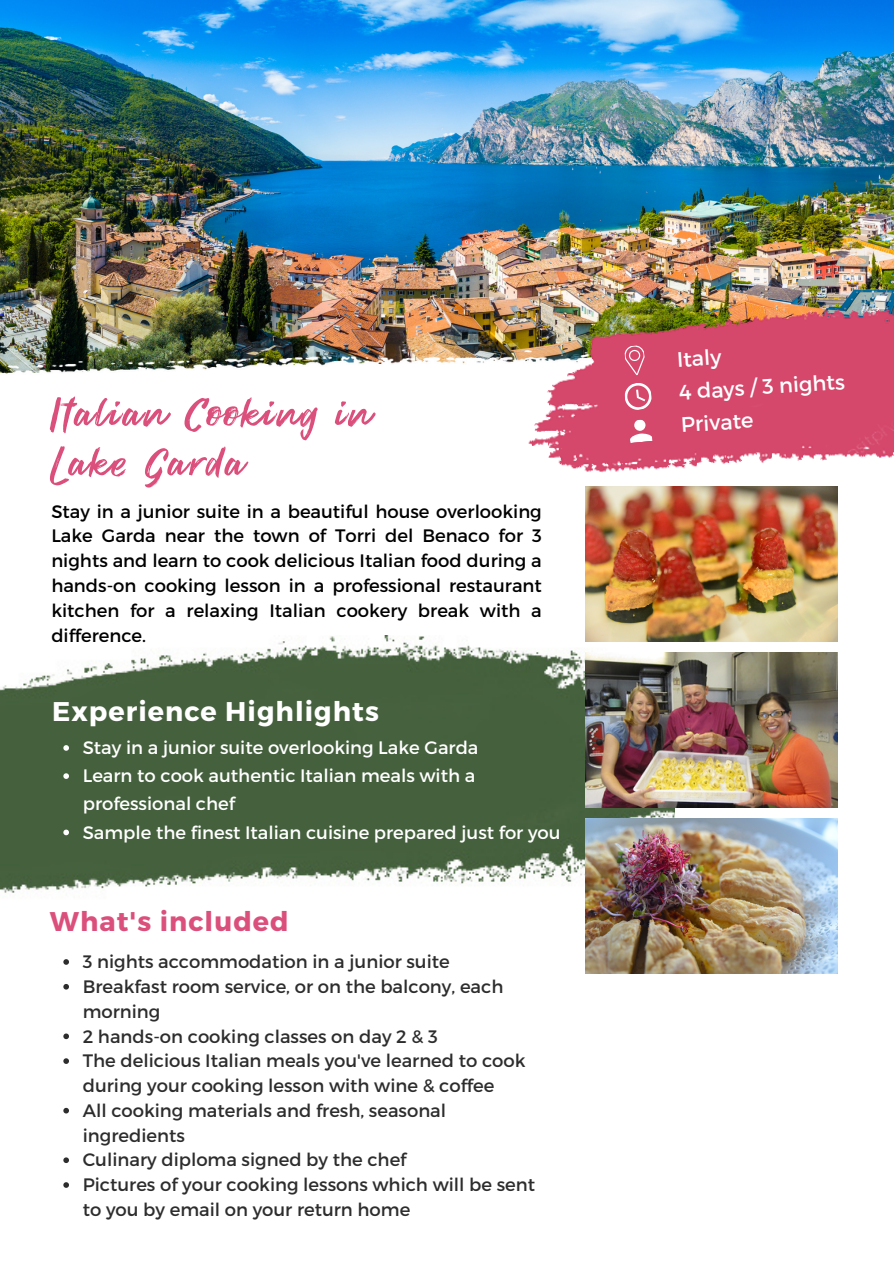
<style>
.page{position:relative;width:894px;height:1264px;background:#fff}
.page>*{position:absolute;margin:0;border:0;box-sizing:border-box;transform-origin:0 0}
.t1{font:54px "Brush Marker";letter-spacing:.04em;color:#db4f7c}
.t2{font:700 27px "Montserrat";letter-spacing:.04em;color:#fff}
.t3{font:700 27px "Montserrat";letter-spacing:.04em;color:#db4f7c}
.t4{font:21px "Montserrat";color:#fff}
.t5{font:18px/24.8px "Montserrat";color:#2d2d2d}
.t6{font:18px/24.8px "Montserrat";color:#000;text-align:justify}
.t7{font:18px/28.2px "Montserrat";color:#fff}
</style>
<div class="page">
<img style="left:0;top:0;width:893px;height:326px">
<img style="left:0;top:326px;width:503px;height:48px">
<img style="left:0;top:635px;width:674px;height:258px">
<img style="left:585px;top:487px;width:251px;height:154px">
<img style="left:585px;top:653px;width:251px;height:154px">
<img style="left:503px;top:296px;width:390px;height:177px">
<svg style="left:623px;top:344px;width:29px;height:67px"></svg>
<img style="left:585px;top:819px;width:251px;height:154px">
<svg style="left:628px;top:418px;width:24px;height:25px"></svg>
<svg style="left:63px;top:959px;width:6px;height:5px"></svg>
<svg style="left:63px;top:984px;width:6px;height:5px"></svg>
<svg style="left:63px;top:1033px;width:6px;height:6px"></svg>
<svg style="left:63px;top:1058px;width:6px;height:5px"></svg>
<svg style="left:63px;top:1107px;width:6px;height:6px"></svg>
<svg style="left:63px;top:1157px;width:6px;height:5px"></svg>
<svg style="left:63px;top:1182px;width:6px;height:5px"></svg>
<svg style="left:63px;top:745px;width:6px;height:5px"></svg>
<svg style="left:63px;top:773px;width:6px;height:6px"></svg>
<svg style="left:63px;top:829px;width:6px;height:6px"></svg>
<p class="t1" style="left:50px;top:384px;width:323px">Italian Cooking in</p>
<p class="t1" style="left:50px;top:434px;width:196px">Lake Garda</p>
<p class="t6" style="left:51px;top:498px;width:492px">Stay in a junior suite in a beautiful house overlooking Lake Garda near the town of Torri del Benaco for 3 nights and learn to cook delicious Italian food during a hands-on cooking lesson in a professional restaurant kitchen for a relaxing Italian cookery break with a difference.</p>
<p class="t2" style="left:52px;top:693px;width:328px">Experience Highlights</p>
<p class="t7" style="left:83px;top:732px;width:397px">Stay in a junior suite overlooking Lake Garda</p>
<p class="t7" style="left:83px;top:761px;width:394px">Learn to cook authentic Italian meals with a professional chef</p>
<p class="t7" style="left:83px;top:817px;width:479px">Sample the finest Italian cuisine prepared just for you</p>
<p class="t3" style="left:50px;top:904px;width:240px">What's included</p>
<p class="t5" style="left:83px;top:948px;width:368px">3 nights accommodation in a junior suite</p>
<p class="t5" style="left:83px;top:973px;width:422px">Breakfast room service, or on the balcony, each morning</p>
<p class="t5" style="left:83px;top:1022px;width:356px">2 hands-on cooking classes on day 2 &amp; 3</p>
<p class="t5" style="left:83px;top:1047px;width:444px">The delicious Italian meals you've learned to cook during your cooking lesson with wine &amp; coffee</p>
<p class="t5" style="left:83px;top:1097px;width:365px">All cooking materials and fresh, seasonal ingredients</p>
<p class="t5" style="left:83px;top:1146px;width:325px">Culinary diploma signed by the chef</p>
<p class="t5" style="left:83px;top:1171px;width:453px">Pictures of your cooking lessons which will be sent to you by email on your return home</p>
<p class="t4" style="left:675px;top:346px;width:46px;rotate:-4deg">Italy</p>
<p class="t4" style="left:677px;top:379px;width:168px;rotate:-4deg">4 days / 3 nights</p>
<p class="t4" style="left:679px;top:411px;width:74px;rotate:-4deg">Private</p>
</div>
